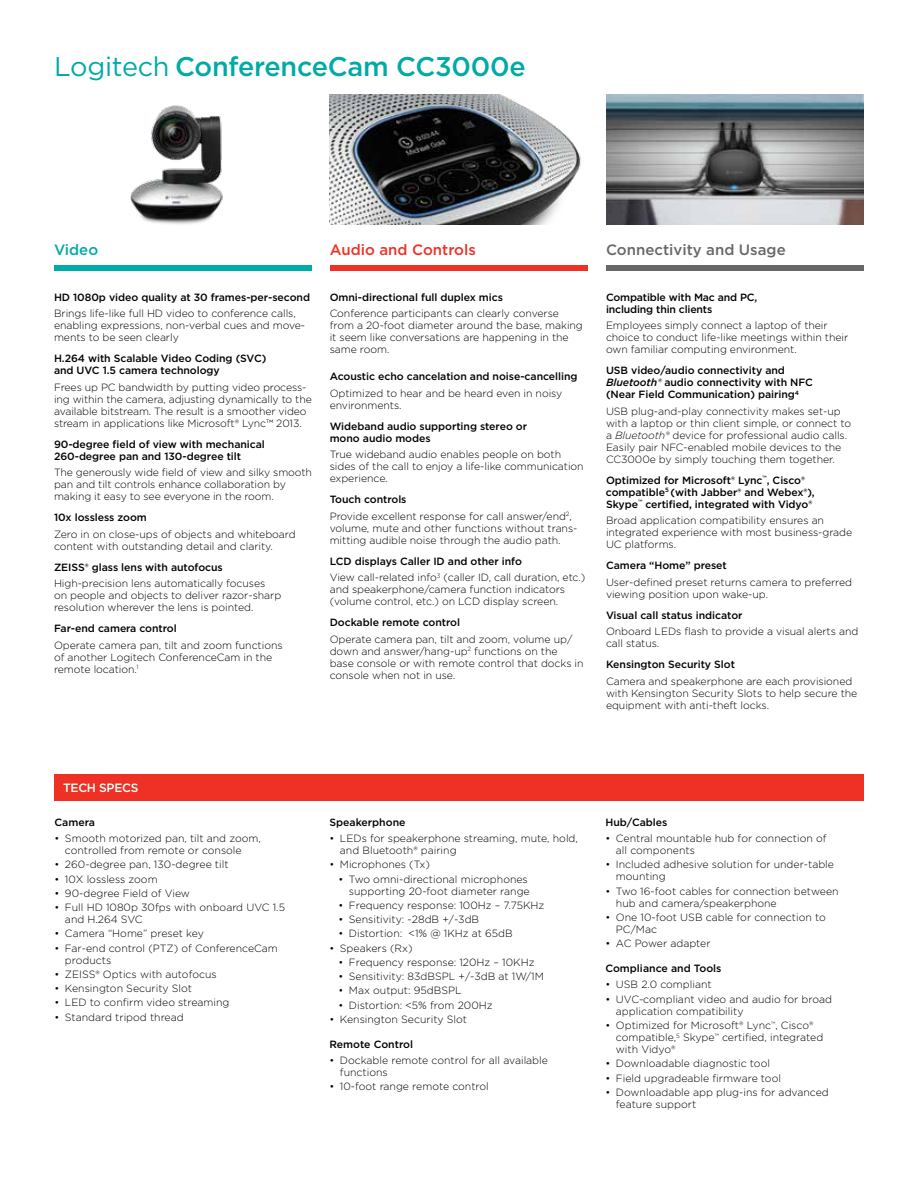
<style>
.page{position:relative;width:918px;height:1188px;background:#fff}
.page>*{position:absolute;margin:0;border:0;box-sizing:border-box;transform-origin:0 0}
.t1{font:500 27px "Gotham";letter-spacing:-.01em;color:#00aaa6}
.t2{font:500 15px "Gotham";color:#666767}
.t3{font:500 15px "Gotham";color:#ee3124}
.t4{font:500 15px "Gotham";color:#00aaa6}
.t5{font:500 12px "Gotham";letter-spacing:-.02em;color:#fff}
.t6{font:300 10.5px/12px "Gotham";letter-spacing:-.005em;color:#000}
.t7{font:500 10.5px/12px "Gotham";letter-spacing:-.005em;color:#000}
.s1{font-weight:400}
.s2{font-weight:500}
.s3{font-style:italic}
</style>
<div class="page">
<div style="left:606px;top:266px;width:258px;height:6px;background:#666767"></div>
<div style="left:54px;top:266px;width:258px;height:6px;background:#00aaa6"></div>
<div style="left:330px;top:266px;width:258px;height:6px;background:#ee3124"></div>
<img style="left:330px;top:94px;width:251px;height:131px">
<div style="left:54px;top:774px;width:810px;height:26px;background:#ee3124"></div>
<img style="left:606px;top:94px;width:258px;height:131px">
<img style="left:130px;top:105px;width:93px;height:119px">
<h1 class="t1" style="left:54px;top:50px;width:473px"><span class="s1">Logitech</span> ConferenceCam CC3000e</h1>
<h2 class="t4" style="left:54px;top:241px;width:46px">Video</h2>
<h2 class="t3" style="left:330px;top:241px;width:148px">Audio and Controls</h2>
<p class="t7" style="left:54px;top:291px;width:258px">HD 1080p video quality at 30 frames-per-second</p>
<p class="t6" style="left:54px;top:308px;width:253px">Brings life-like full HD video to conference calls, enabling expressions, non-verbal cues and move&shy;ments to be seen clearly</p>
<p class="t7" style="left:54px;top:353px;width:214px">H.264 with Scalable Video Coding (SVC) and UVC 1.5 camera technology</p>
<p class="t6" style="left:54px;top:381px;width:259px">Frees up PC bandwidth by putting video process&shy;ing within the camera, adjusting dynamically to the available bitstream. The result is a smoother video stream in applications like Microsoft® Lync™ 2013.</p>
<p class="t7" style="left:54px;top:438px;width:212px">90-degree field of view with mechanical<br>260-degree pan and 130-degree tilt</p>
<p class="t6" style="left:54px;top:467px;width:260px">The generously wide field of view and silky smooth pan and tilt controls enhance collaboration by making it easy to see everyone in the room.</p>
<p class="t7" style="left:54px;top:512px;width:94px">10x lossless zoom</p>
<p class="t6" style="left:54px;top:528px;width:243px">Zero in on close-ups of objects and whiteboard content with outstanding detail and clarity.</p>
<p class="t7" style="left:54px;top:561px;width:170px">ZEISS® glass lens with autofocus</p>
<p class="t6" style="left:54px;top:578px;width:229px">High-precision lens automatically focuses<br>on people and objects to deliver razor-sharp resolution wherever the lens is pointed.</p>
<p class="t7" style="left:54px;top:623px;width:124px">Far-end camera control</p>
<p class="t6" style="left:54px;top:639px;width:230px">Operate camera pan, tilt and zoom functions of another Logitech ConferenceCam in the remote location.<sup>1</sup></p>
<p class="t7" style="left:330px;top:291px;width:175px">Omni-directional full duplex mics</p>
<p class="t6" style="left:330px;top:308px;width:255px">Conference participants can clearly converse from a 20-foot diameter around the base, making it seem like conversations are happening in the same room.</p>
<p class="t7" style="left:330px;top:371px;width:249px">Acoustic echo cancelation and noise-cancelling</p>
<p class="t6" style="left:330px;top:387px;width:234px">Optimized to hear and be heard even in noisy environments.</p>
<p class="t7" style="left:330px;top:420px;width:199px">Wideband audio supporting stereo or mono audio modes</p>
<p class="t6" style="left:330px;top:449px;width:255px">True wideband audio enables people on both sides of the call to enjoy a life-like communication experience.</p>
<p class="t6" style="left:330px;top:491px;width:244px;line-height:16.5px"><span class="s2">Touch controls<br></span>Provide excellent response for call answer/end<sup>2</sup>,</p>
<p class="t6" style="left:330px;top:522px;width:249px">volume, mute and other functions without trans&shy;mitting audible noise through the audio path.</p>
<p class="t6" style="left:330px;top:553px;width:257px;line-height:16.5px"><span class="s2">LCD displays Caller ID and other info<br></span>View call-related info<sup>3</sup> (caller ID, call duration, etc.)</p>
<p class="t6" style="left:330px;top:584px;width:237px">and speakerphone/camera function indicators (volume control, etc.) on LCD display screen.</p>
<p class="t7" style="left:330px;top:617px;width:132px">Dockable remote control</p>
<p class="t6" style="left:330px;top:633px;width:255px">Operate camera pan, tilt and zoom, volume up/ down and answer/hang-up<sup>2</sup> functions on the base console or with remote control that docks in console when not in use.</p>
<h2 class="t2" style="left:606px;top:241px;width:181px">Connectivity and Usage</h2>
<p class="t7" style="left:606px;top:291px;width:153px">Compatible with Mac and PC, including thin clients</p>
<p class="t6" style="left:606px;top:320px;width:244px">Employees simply connect a laptop of their choice to conduct life-like meetings within their own familiar computing environment.</p>
<p class="t7" style="left:606px;top:365px;width:209px">USB video/audio connectivity and<br><span class="s3">Bluetooth®</span> audio connectivity with NFC (Near Field Communication) pairing<sup>4</sup></p>
<p class="t6" style="left:606px;top:405px;width:247px">USB plug-and-play connectivity makes set-up with a laptop or thin client simple, or connect to a <span class="s3">Bluetooth®</span> device for professional audio calls.<br>Easily pair NFC-enabled mobile devices to the CC3000e by simply touching them together.</p>
<p class="t7" style="left:606px;top:474px;width:210px">Optimized for Microsoft® Lync<sup>™</sup>, Cisco® compatible<sup>5</sup> (with Jabber® and Webex®),<br>Skype<sup>™</sup> certified, integrated with Vidyo®</p>
<p class="t6" style="left:606px;top:515px;width:248px">Broad application compatibility ensures an integrated experience with most business-grade<br>UC platforms.</p>
<p class="t7" style="left:606px;top:560px;width:122px">Camera “Home” preset</p>
<p class="t6" style="left:606px;top:576px;width:248px">User-defined preset returns camera to preferred viewing position upon wake-up.</p>
<p class="t7" style="left:606px;top:609px;width:138px">Visual call status indicator</p>
<p class="t6" style="left:606px;top:626px;width:254px">Onboard LEDs flash to provide a visual alerts and call status.</p>
<p class="t7" style="left:606px;top:659px;width:131px">Kensington Security Slot</p>
<p class="t6" style="left:606px;top:675px;width:253px">Camera and speakerphone are each provisioned with Kensington Security Slots to help secure the equipment with anti-theft locks.</p>
<p class="t5" style="left:63px;top:780px;width:77px">TECH SPECS</p>
<p class="t7" style="left:54px;top:816px;width:42px">Camera</p>
<p class="t6" style="left:65px;top:832px;width:197px;text-indent:-10px">• Smooth motorized pan, tilt and zoom, controlled from remote or console</p>
<p class="t6" style="left:54px;top:859px;width:176px">• 260-degree pan, 130-degree tilt</p>
<p class="t6" style="left:54px;top:873px;width:105px">• 10X lossless zoom</p>
<p class="t6" style="left:54px;top:887px;width:137px">• 90-degree Field of View</p>
<p class="t6" style="left:65px;top:901px;width:222px;text-indent:-10px">• Full HD 1080p 30fps with onboard UVC 1.5 and H.264 SVC</p>
<p class="t6" style="left:54px;top:928px;width:151px">• Camera “Home” preset key</p>
<p class="t6" style="left:65px;top:942px;width:214px;text-indent:-10px">• Far-end control (PTZ) of ConferenceCam products</p>
<p class="t6" style="left:54px;top:968px;width:164px">• ZEISS® Optics with autofocus</p>
<p class="t6" style="left:54px;top:982px;width:139px">• Kensington Security Slot</p>
<p class="t6" style="left:54px;top:997px;width:177px">• LED to confirm video streaming</p>
<p class="t6" style="left:54px;top:1011px;width:131px">• Standard tripod thread</p>
<p class="t7" style="left:329px;top:816px;width:78px">Speakerphone</p>
<p class="t6" style="left:340px;top:832px;width:240px;text-indent:-10px">• LEDs for speakerphone streaming, mute, hold, and Bluetooth® pairing</p>
<p class="t6" style="left:329px;top:859px;width:102px">• Microphones (Tx)</p>
<p class="t6" style="left:338px;top:873px;width:193px;text-align:right">• Two omni-directional microphones supporting 20-foot diameter range</p>
<p class="t6" style="left:338px;top:899px;width:207px">• Frequency response: 100Hz – 7.75KHz</p>
<p class="t6" style="left:338px;top:913px;width:142px">• Sensitivity: -28dB +/-3dB</p>
<p class="t6" style="left:338px;top:928px;width:176px">• Distortion: &lt;1% @ 1KHz at 65dB</p>
<p class="t6" style="left:329px;top:942px;width:85px">• Speakers (Rx)</p>
<p class="t6" style="left:338px;top:956px;width:198px">• Frequency response: 120Hz – 10KHz</p>
<p class="t6" style="left:338px;top:970px;width:207px">• Sensitivity: 83dBSPL +/-3dB at 1W/1M</p>
<p class="t6" style="left:338px;top:985px;width:125px">• Max output: 95dBSPL</p>
<p class="t6" style="left:338px;top:999px;width:156px">• Distortion: &lt;5% from 200Hz</p>
<p class="t6" style="left:329px;top:1013px;width:139px">• Kensington Security Slot</p>
<p class="t7" style="left:329px;top:1038px;width:85px">Remote Control</p>
<p class="t6" style="left:340px;top:1054px;width:210px;text-indent:-10px">• Dockable remote control for all available functions</p>
<p class="t6" style="left:329px;top:1081px;width:161px">• 10-foot range remote control</p>
<p class="t7" style="left:605px;top:816px;width:64px">Hub/Cables</p>
<p class="t6" style="left:616px;top:832px;width:212px;text-indent:-10px">• Central mountable hub for connection of all components</p>
<p class="t6" style="left:616px;top:859px;width:220px;text-indent:-10px">• Included adhesive solution for under-table mounting</p>
<p class="t6" style="left:616px;top:885px;width:224px;text-indent:-10px">• Two 16-foot cables for connection between hub and camera/speakerphone</p>
<p class="t6" style="left:616px;top:911px;width:211px;text-indent:-10px">• One 10-foot USB cable for connection to<br>PC/Mac</p>
<p class="t6" style="left:605px;top:937px;width:107px">• AC Power adapter</p>
<p class="t7" style="left:605px;top:962px;width:118px">Compliance and Tools</p>
<p class="t6" style="left:605px;top:979px;width:108px">• USB 2.0 compliant</p>
<p class="t6" style="left:616px;top:993px;width:218px;text-indent:-10px">• UVC-compliant video and audio for broad application compatibility</p>
<p class="t6" style="left:616px;top:1019px;width:209px;text-indent:-10px">• Optimized for Microsoft® Lync<sup>™</sup>, Cisco® compatible,<sup>5</sup> Skype<sup>™</sup> certified, integrated with Vidyo®</p>
<p class="t6" style="left:605px;top:1057px;width:166px">• Downloadable diagnostic tool</p>
<p class="t6" style="left:605px;top:1072px;width:177px">• Field upgradeable firmware tool</p>
<p class="t6" style="left:616px;top:1086px;width:214px;text-indent:-10px">• Downloadable app plug-ins for advanced feature support</p>
</div>
